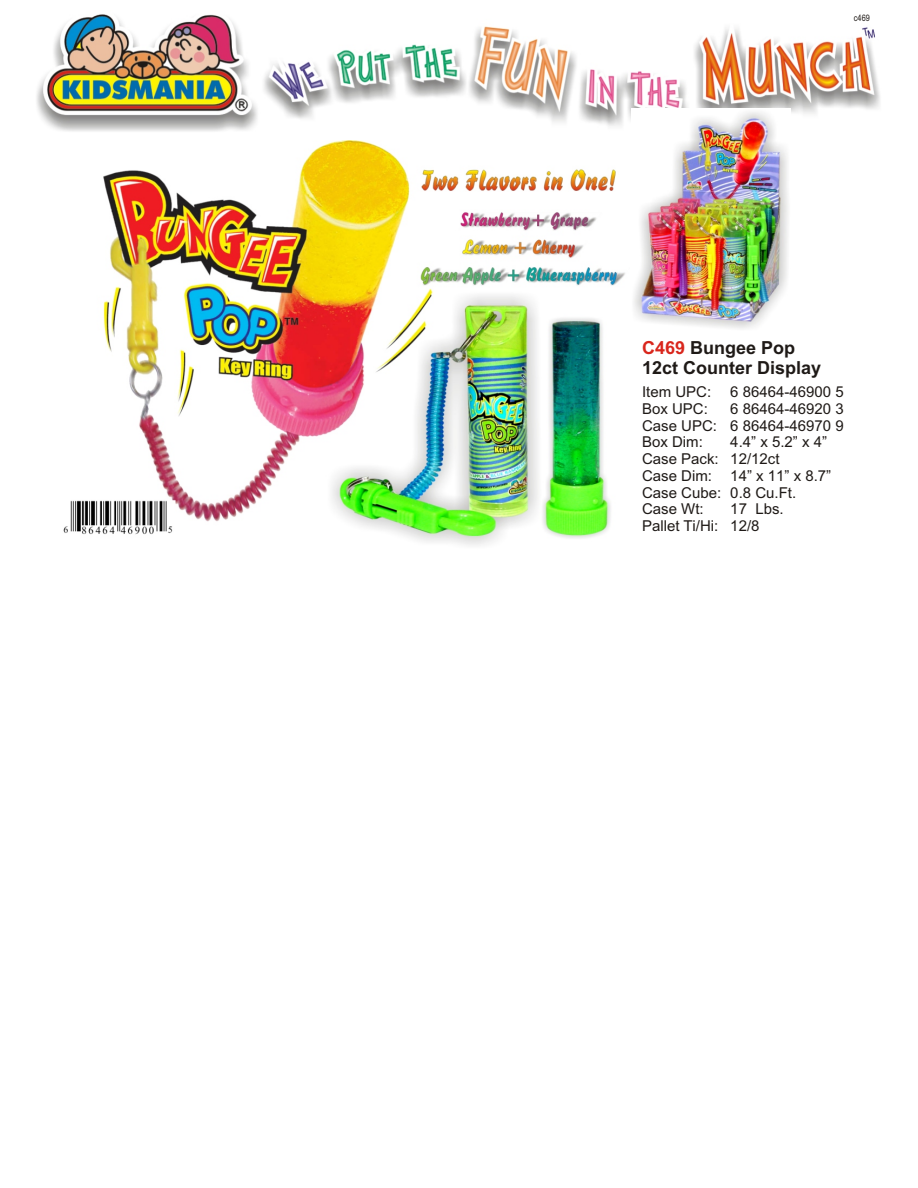
<style>
.page{position:relative;width:918px;height:1188px;background:#fff}
.page>*{position:absolute;margin:0;border:0;box-sizing:border-box;transform-origin:0 0}
.t1{font:700 18px/20.1px "Arial";color:#1f1a17}
.t2{font:15px/16.8px "Arial";color:#1f1a17}
.t3{font:9px "Arial Narrow";color:#1f1a17}
.s1{color:#d9261c}
</style>
<div class="page">
<img style="left:63px;top:140px;width:562px;height:405px">
<img style="left:36px;top:14px;width:844px;height:117px">
<img style="left:632px;top:109px;width:159px;height:220px">
<p class="t3" style="left:854px;top:15px;width:18px">c469</p>
<p class="t1" style="left:642px;top:339px;width:181px"><span class="s1">C469</span> Bungee Pop<br>12ct Counter Display</p>
<p class="t2" style="left:642px;top:385px;width:81px">Item UPC:<br>Box UPC:<br>Case UPC:<br>Box Dim:<br>Case Pack:<br>Case Dim:<br>Case Cube:<br>Case Wt:<br>Pallet Ti/Hi:</p>
<p class="t2" style="left:730px;top:385px;width:115px">6 86464-46900 5<br>6 86464-46920 3<br>6 86464-46970 9<br>4.4” x 5.2” x 4”<br>12/12ct<br>14” x 11” x 8.7”<br>0.8 Cu.Ft.<br>17 Lbs.<br>12/8</p>
</div>
